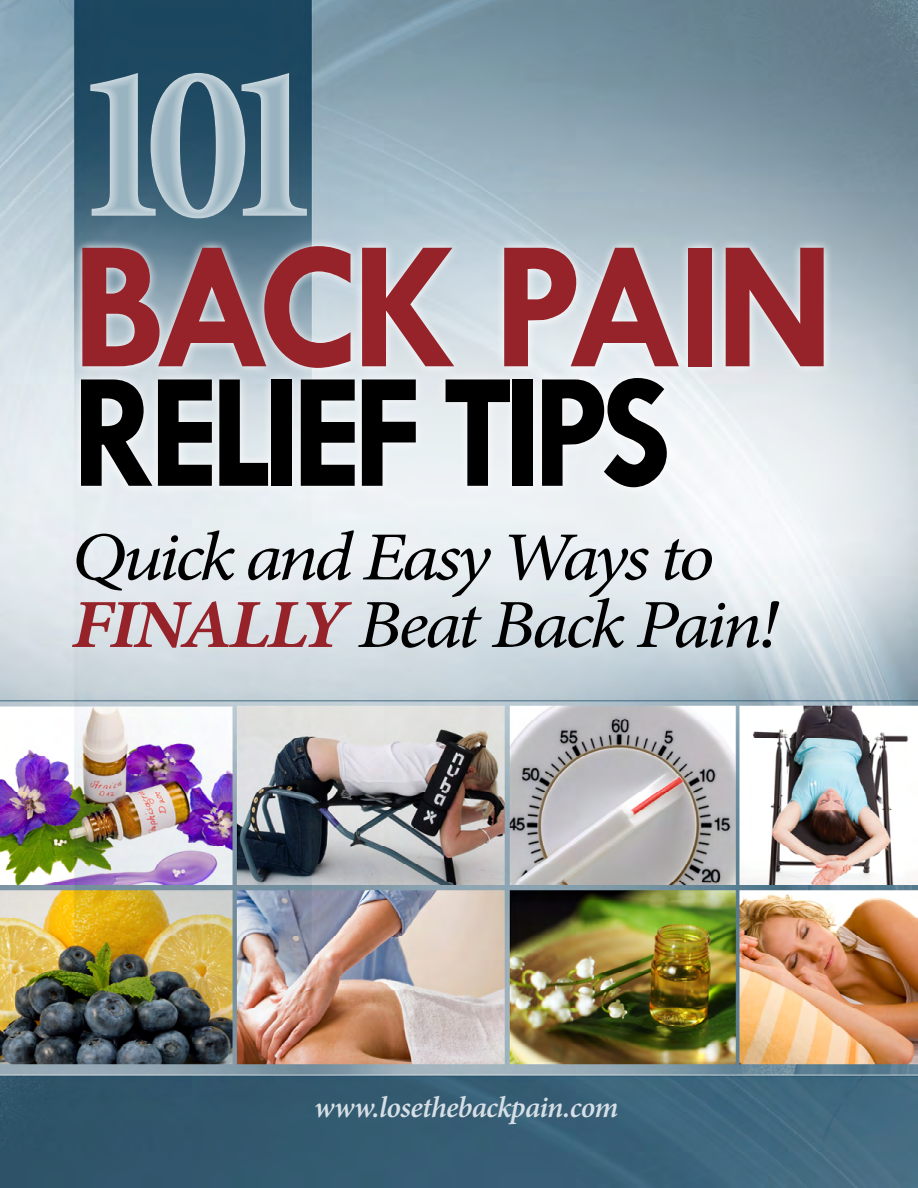
<style>
.page{position:relative;width:918px;height:1188px;background:#fff}
.page>*{position:absolute;margin:0;border:0;box-sizing:border-box;transform-origin:0 0}
.t1{font:700 condensed 225px "Minion Pro";color:#99b3c0}
.t2{font:700 184.95px "Tw Cen";letter-spacing:-.05em;color:#96222a;scale:.94 1}
.t3{font:700 165.9px "Tw Cen";letter-spacing:-.07em;color:#000;scale:.9 1}
.t4{font:italic 69px/67.5px "Minion Pro";letter-spacing:-.055em;color:#000;scale:1.11 1}
.t5{font:italic 600 30px "Minion Pro";letter-spacing:-.025em;color:#d6dfe6}
.s1{font-weight:700;color:#96222a}
</style>
<div class="page">
<img style="left:0;top:0;width:918px;height:1188px">
<svg style="left:0;top:0;width:706px;height:342px;background:#7592a2"></svg>
<svg style="left:70px;top:236px;width:763px;height:262px"></svg>
<h1 class="t1" style="left:70px;top:-11px;width:258px">101</h1>
<h2 class="t2" style="left:71px;top:197px;width:813px">BACK PAIN</h2>
<h3 class="t3" style="left:71px;top:334px;width:669px">RELIEF TIPS</h3>
<p class="t4" style="left:71px;top:524px;width:638px">Quick and Easy Ways to<br><span class="s1">FINALLY</span> Beat Back Pain!</p>
<p class="t5" style="left:314px;top:1086px;width:306px">www.losethebackpain.com</p>
</div>
